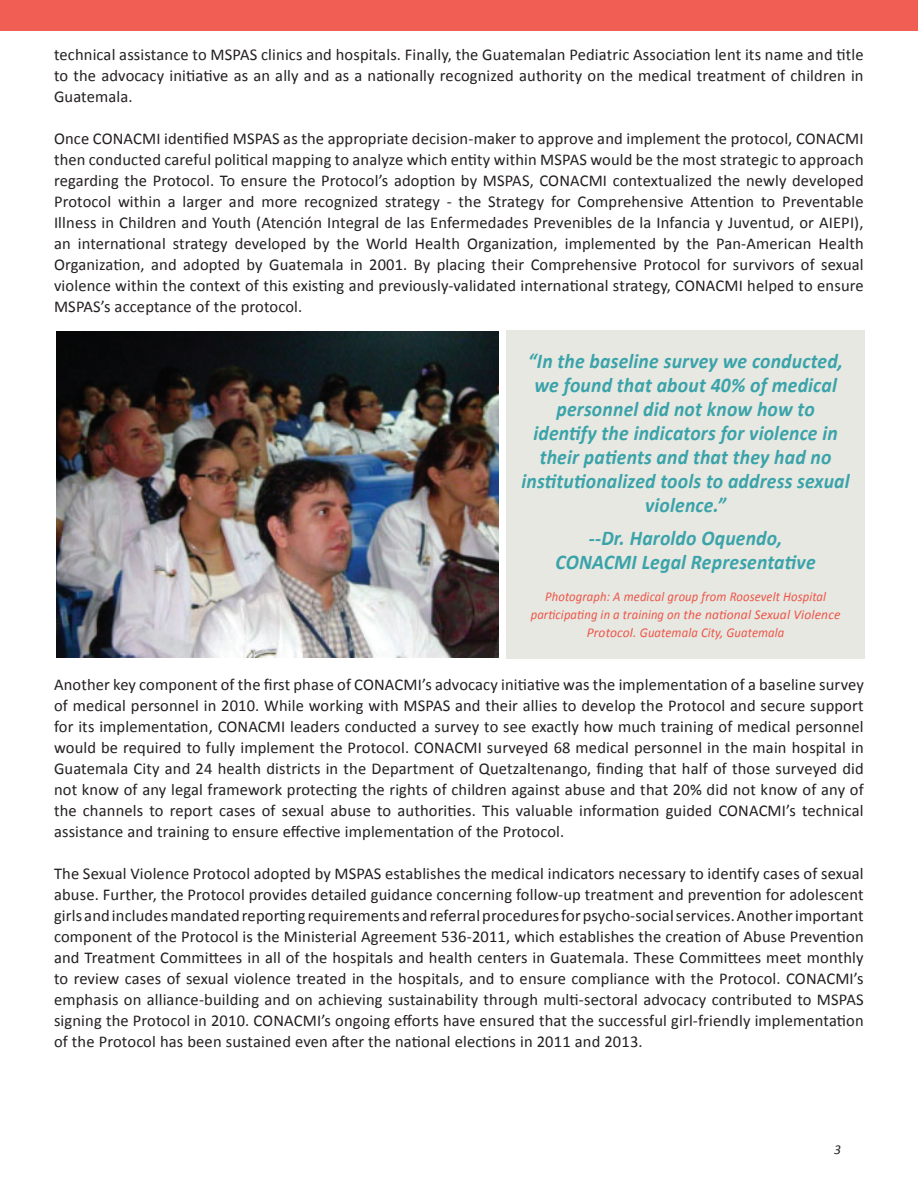
<style>
.page{position:relative;width:918px;height:1188px;background:#fff}
.page>*{position:absolute;margin:0;border:0;box-sizing:border-box;transform-origin:0 0}
.t1{font:italic 700 21px/24px "Calibri";letter-spacing:.01em;color:#3aa3aa;text-align:center;scale:.94 1}
.t2{font:16.5px/21px "Calibri";letter-spacing:.01em;color:#231f20;text-align:justify}
.t3{font:italic 13.5px/18px "Calibri";letter-spacing:.01em;color:#ee5549;text-align:center;scale:.94 1}
.t4{font:italic 13.5px "Calibri";color:#231f20}
</style>
<div class="page">
<div style="left:506px;top:330px;width:359px;height:329px;background:#e6e8e1"></div>
<img style="left:56px;top:331px;width:443px;height:327px">
<div style="left:0;top:0;width:918px;height:31px;background:#f15e53"></div>
<p class="t2" style="left:54px;top:44px;width:811px">technical assistance to MSPAS clinics and hospitals. Finally, the Guatemalan Pediatric Association lent its name and title to the advocacy initiative as an ally and as a nationally recognized authority on the medical treatment of children in Guatemala.</p>
<p class="t2" style="left:54px;top:128px;width:811px">Once CONACMI identified MSPAS as the appropriate decision-maker to approve and implement the protocol, CONACMI then conducted careful political mapping to analyze which entity within MSPAS would be the most strategic to approach regarding the Protocol. To ensure the Protocol’s adoption by MSPAS, CONACMI contextualized the newly developed Protocol within a larger and more recognized strategy - the Strategy for Comprehensive Attention to Preventable Illness in Children and Youth (Atención Integral de las Enfermedades Prevenibles de la Infancia y Juventud, or AIEPI), an international strategy developed by the World Health Organization, implemented by the Pan-American Health Organization, and adopted by Guatemala in 2001. By placing their Comprehensive Protocol for survivors of sexual violence within the context of this existing and previously-validated international strategy, CONACMI helped to ensure MSPAS’s acceptance of the protocol.</p>
<p class="t1" style="left:522px;top:348px;width:351px">“In the baseline survey we conducted, we found that about 40% of medical personnel did not know how to<br>identify the indicators for violence in their patients and that they had no institutionalized tools to address sexual violence.”</p>
<p class="t1" style="left:556px;top:525px;width:278px">--Dr. Haroldo Oquendo,<br>CONACMI Legal Representative</p>
<p class="t3" style="left:531px;top:587px;width:331px">Photograph: A medical group from Roosevelt Hospital participating in a training on the national Sexual Violence<br>Protocol. Guatemala City, Guatemala</p>
<p class="t2" style="left:54px;top:674px;width:811px">Another key component of the first phase of CONACMI’s advocacy initiative was the implementation of a baseline survey of medical personnel in 2010. While working with MSPAS and their allies to develop the Protocol and secure support for its implementation, CONACMI leaders conducted a survey to see exactly how much training of medical personnel would be required to fully implement the Protocol. CONACMI surveyed 68 medical personnel in the main hospital in Guatemala City and 24 health districts in the Department of Quetzaltenango, finding that half of those surveyed did not know of any legal framework protecting the rights of children against abuse and that 20% did not know of any of the channels to report cases of sexual abuse to authorities. This valuable information guided CONACMI’s technical assistance and training to ensure effective implementation of the Protocol.</p>
<p class="t2" style="left:54px;top:863px;width:811px">The Sexual Violence Protocol adopted by MSPAS establishes the medical indicators necessary to identify cases of sexual abuse. Further, the Protocol provides detailed guidance concerning follow-up treatment and prevention for adolescent girls and includes mandated reporting requirements and referral procedures for psycho-social services. Another important component of the Protocol is the Ministerial Agreement 536-2011, which establishes the creation of Abuse Prevention and Treatment Committees in all of the hospitals and health centers in Guatemala. These Committees meet monthly to review cases of sexual violence treated in the hospitals, and to ensure compliance with the Protocol. CONACMI’s emphasis on alliance-building and on achieving sustainability through multi-sectoral advocacy contributed to MSPAS signing the Protocol in 2010. CONACMI’s ongoing efforts have ensured that the successful girl-friendly implementation of the Protocol has been sustained even after the national elections in 2011 and 2013.</p>
<p class="t4" style="left:834px;top:1141px;width:8px">3</p>
</div>
